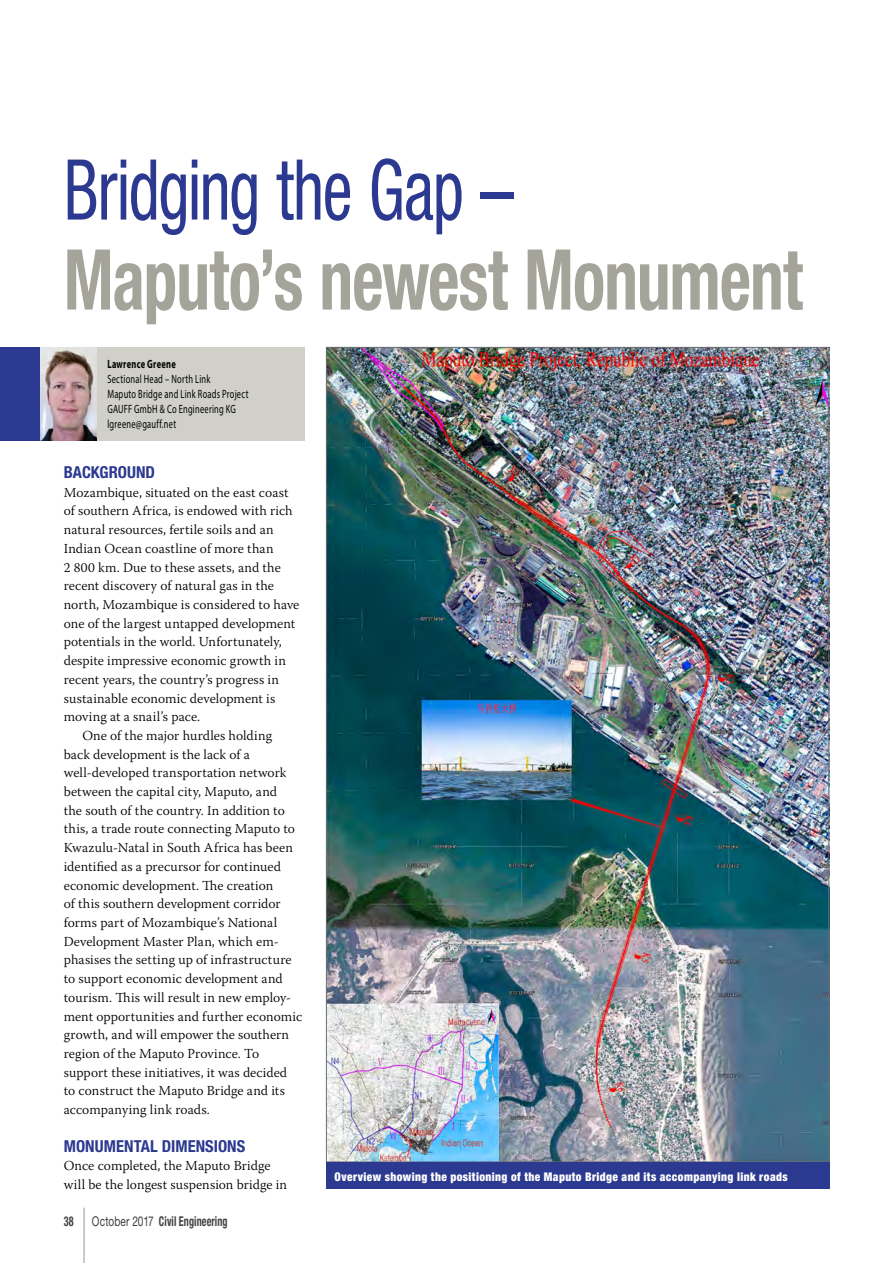
<style>
.page{position:relative;width:893px;height:1263px;background:#fff}
.page>*{position:absolute;margin:0;border:0;box-sizing:border-box;transform-origin:0 0}
.t1{font:700 condensed 84px "Helvetica Neue";letter-spacing:-.015em;color:#a4a49a;scale:.8 1}
.t2{font:condensed 84px "Helvetica Neue";letter-spacing:-.02em;color:#2b3990;scale:.8 1}
.t3{font:700 condensed 16.5px "Helvetica Neue";letter-spacing:.005em;color:#2b3990}
.t4{font:300 13.65px/18.8px "Warnock Pro";letter-spacing:.005em;color:#000}
.t5{font:700 condensed 13.5px "Helvetica Neue";letter-spacing:.01em;color:#414042;scale:.75 1}
.t6{font:12px/15px "Myriad Pro";letter-spacing:.03em;color:#000;scale:.7 1}
.t7{font:900 condensed 12px "Helvetica Neue";letter-spacing:.04em;color:#fff;scale:.95 1}
.t8{font:700 12px "Myriad Pro";letter-spacing:.035em;color:#000;scale:.7 1}
.s1{font-weight:400;font-stretch:normal}
</style>
<div class="page">
<hr style="left:84px;top:1208px;width:1px;height:55px;background:#939598">
<div style="left:0;top:347px;width:305px;height:94px;background:#d0d0c8"></div>
<div style="left:0;top:347px;width:40px;height:94px;background:#2b3990"></div>
<img style="left:40px;top:347px;width:57px;height:94px">
<img style="left:328px;top:349px;width:499px;height:811px">
<div style="left:326px;top:1162px;width:503px;height:27px;background:#2b3990"></div>
<h1 class="t2" style="left:64px;top:141px;width:564px">Bridging the Gap –</h1>
<h1 class="t1" style="left:64px;top:229px;width:925px">Maputo’s newest Monument</h1>
<p class="t8" style="left:107px;top:356px;width:99px">Lawrence Greene</p>
<p class="t6" style="left:107px;top:371px;width:203px">Sectional Head – North Link<br>Maputo Bridge and Link Roads Project<br>GAUFF GmbH &amp; Co Engineering KG lgreene@gauff.net</p>
<p class="t3" style="left:64px;top:462px;width:93px">BACKGROUND</p>
<p class="t4" style="left:64px;top:483px;width:226px">Mozambique, situated on the east coast</p>
<p class="t4" style="left:64px;top:501px;width:230px">of southern Africa, is endowed with rich</p>
<p class="t4" style="left:64px;top:520px;width:211px">natural resources, fertile soils and an</p>
<p class="t4" style="left:64px;top:539px;width:211px">Indian Ocean coastline of more than</p>
<p class="t4" style="left:64px;top:557px;width:219px">2 800 km. Due to these assets, and the</p>
<p class="t4" style="left:64px;top:576px;width:212px">recent discovery of natural gas in the</p>
<p class="t4" style="left:64px;top:595px;width:237px">north, Mozambique is considered to have</p>
<p class="t4" style="left:64px;top:613px;width:233px">one of the largest untapped development</p>
<p class="t4" style="left:64px;top:632px;width:220px">potentials in the world. Unfortunately,</p>
<p class="t4" style="left:64px;top:651px;width:224px">despite impressive economic growth in</p>
<p class="t4" style="left:64px;top:670px;width:217px">recent years, the country’s progress in</p>
<p class="t4" style="left:64px;top:688px;width:213px">sustainable economic development is</p>
<p class="t4" style="left:64px;top:707px;width:138px">moving at a snail’s pace.</p>
<p class="t4" style="left:82px;top:726px;width:191px">One of the major hurdles holding</p>
<p class="t4" style="left:64px;top:744px;width:188px">back development is the lack of a</p>
<p class="t4" style="left:64px;top:763px;width:224px">well-developed transportation network</p>
<p class="t4" style="left:64px;top:782px;width:215px">between the capital city, Maputo, and</p>
<p class="t4" style="left:64px;top:801px;width:223px">the south of the country. In addition to</p>
<p class="t4" style="left:64px;top:819px;width:233px">this, a trade route connecting Maputo to</p>
<p class="t4" style="left:64px;top:838px;width:231px">Kwazulu-Natal in South Africa has been</p>
<p class="t4" style="left:64px;top:857px;width:219px">identified as a precursor for continued</p>
<p class="t4" style="left:64px;top:875px;width:211px">economic development. The creation</p>
<p class="t4" style="left:64px;top:894px;width:218px">of this southern development corridor</p>
<p class="t4" style="left:64px;top:913px;width:215px">forms part of Mozambique’s National</p>
<p class="t4" style="left:64px;top:932px;width:216px">Development Master Plan, which em-</p>
<p class="t4" style="left:64px;top:950px;width:229px">phasises the setting up of infrastructure</p>
<p class="t4" style="left:64px;top:969px;width:220px">to support economic development and</p>
<p class="t4" style="left:64px;top:988px;width:229px">tourism. This will result in new employ-</p>
<p class="t4" style="left:64px;top:1006px;width:240px">ment opportunities and further economic</p>
<p class="t4" style="left:64px;top:1025px;width:227px">growth, and will empower the southern</p>
<p class="t4" style="left:64px;top:1044px;width:197px">region of the Maputo Province. To</p>
<p class="t4" style="left:64px;top:1063px;width:225px">support these initiatives, it was decided</p>
<p class="t4" style="left:64px;top:1081px;width:223px">to construct the Maputo Bridge and its</p>
<p class="t4" style="left:64px;top:1100px;width:148px">accompanying link roads.</p>
<p class="t3" style="left:64px;top:1136px;width:183px">MONUMENTAL DIMENSIONS</p>
<p class="t4" style="left:64px;top:1156px;width:225px">Once completed, the Maputo Bridge will be the longest suspension bridge in</p>
<p class="t5" style="left:64px;top:1213px;width:15px">38</p>
<p class="t5" style="left:92px;top:1213px;width:182px"><span class="s1">October 2017</span> Civil Engineering</p>
<p class="t7" style="left:334px;top:1169px;width:479px">Overview showing the positioning of the Maputo Bridge and its accompanying link roads</p>
</div>
